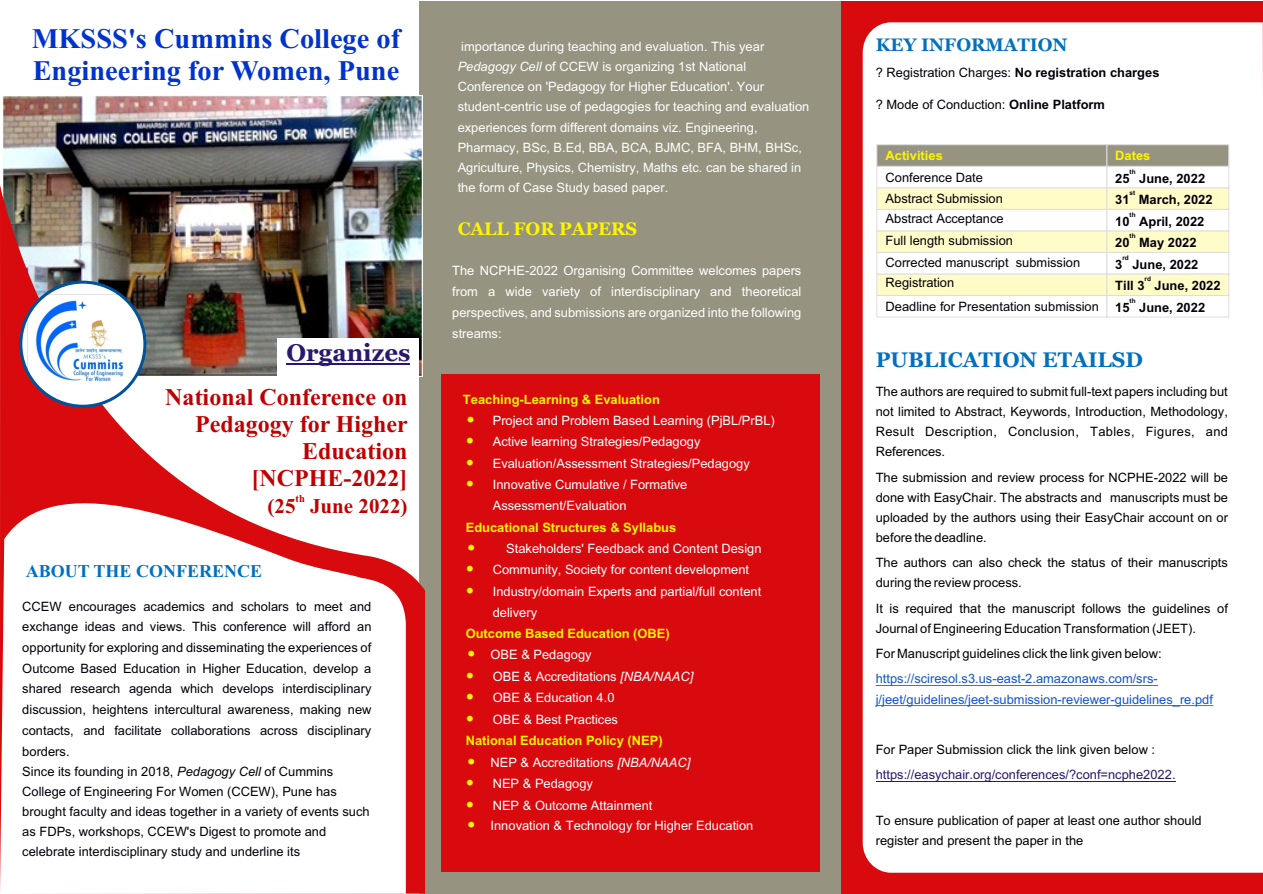
<style>
.page{position:relative;width:1263px;height:894px;background:#fff}
.page>*{position:absolute;margin:0;border:0;box-sizing:border-box;transform-origin:0 0}
.t1{font:700 28.35px/31.5px "Times New Roman";color:#03c}
.t2{font:700 24px/27px "Times New Roman";color:#bf0000;text-align:right}
.t3{font:700 24px "Vani";color:#291770}
.t4{font:700 21px "Vani";color:#0070bf}
.t5{font:700 21px "Times New Roman";color:#bf0000}
.t6{font:18px/20.1px "Utsaah";color:#fff}
.t7{font:18px/20.4px "Utsaah";color:#00000a}
.t8{font:18px/20.1px "Utsaah";color:#000}
.t9{font:700 18px "Utsaah";color:#fff500}
.t10{font:18px/20.1px "Utsaah";color:#1254cc}
.t11{font:700 18px "Utsaah";color:#00000a}
.t12{font:18px "Utsaah";color:#291770}
.t13{font:700 18px "Times New Roman";color:#0070bf}
.t14{font:700 18px "Vani";color:#0070bf}
.t15{font:700 18px "Vani";color:#fff500}
.t16{font:700 10.5px "Times New Roman";color:#bf0000}
.t17{font:700 9px "Utsaah";color:#00000a}
.s1{font-style:italic}
.s2{font-weight:700}
</style>
<div class="page">
<div style="left:419px;top:1px;width:422px;height:893px;background:#969480"></div>
<div style="left:441px;top:375px;width:378px;height:497px;background:#d90a0d"></div>
<div style="left:841px;top:1px;width:422px;height:893px;background:#d90a0d"></div>
<div style="left:863px;top:22px;width:400px;height:851px;background:#fff"></div>
<img style="left:2px;top:95px;width:420px;height:92px">
<img style="left:318px;top:187px;width:107px;height:707px">
<img style="left:0;top:184px;width:318px;height:282px">
<svg style="left:0;top:466px;width:406px;height:428px"></svg>
<hr style="left:876px;top:685px;width:282px;height:1px;background:#1254cc">
<hr style="left:876px;top:705px;width:337px;height:1px;background:#1254cc">
<hr style="left:876px;top:781px;width:300px;height:1px;background:#291770">
<div style="left:876px;top:295px;width:231px;height:22px;background:#fff;border:1px solid #dedede"></div>
<div style="left:876px;top:274px;width:231px;height:22px;background:#fffcc7;border:1px solid #dedede"></div>
<div style="left:876px;top:252px;width:231px;height:22px;background:#fff;border:1px solid #dedede"></div>
<div style="left:876px;top:231px;width:231px;height:22px;background:#fffcc7;border:1px solid #dedede"></div>
<div style="left:876px;top:209px;width:231px;height:22px;background:#fff;border:1px solid #dedede"></div>
<div style="left:876px;top:187px;width:231px;height:23px;background:#fffcc7;border:1px solid #dedede"></div>
<div style="left:876px;top:166px;width:231px;height:22px;background:#fff;border:1px solid #dedede"></div>
<div style="left:876px;top:144px;width:231px;height:23px;background:#969480;border:1px solid #dedede"></div>
<div style="left:1107px;top:295px;width:122px;height:22px;background:#fff;border:1px solid #dedede"></div>
<div style="left:1107px;top:274px;width:122px;height:22px;background:#fffcc7;border:1px solid #dedede"></div>
<div style="left:1107px;top:252px;width:122px;height:22px;background:#fff;border:1px solid #dedede"></div>
<div style="left:1107px;top:231px;width:122px;height:22px;background:#fffcc7;border:1px solid #dedede"></div>
<div style="left:1107px;top:209px;width:122px;height:22px;background:#fff;border:1px solid #dedede"></div>
<div style="left:1107px;top:187px;width:122px;height:23px;background:#fffcc7;border:1px solid #dedede"></div>
<div style="left:1107px;top:166px;width:122px;height:22px;background:#fff;border:1px solid #dedede"></div>
<div style="left:1107px;top:144px;width:122px;height:23px;background:#969480;border:1px solid #dedede"></div>
<svg style="left:21px;top:282px;width:124px;height:124px"></svg>
<img style="left:27px;top:295px;width:106px;height:92px">
<div style="left:19px;top:281px;width:127px;height:127px;border:3px solid #005299;border-radius:50%"></div>
<div style="left:277px;top:338px;width:142px;height:38px;background:#fff"></div>
<hr style="left:286px;top:363px;width:124px;height:1px;background:#291770">
<h1 class="t1" style="left:32px;top:26px;width:370px">MKSSS's Cummins College of<br>Engineering for Women, Pune</h1>
<h2 class="t3" style="left:286px;top:343px;width:125px">Organizes</h2>
<h2 class="t2" style="left:165px;top:386px;width:244px">National Conference on<br>Pedagogy for Higher<br>Education [NCPHE-2022]</h2>
<p class="t16" style="left:296px;top:495px;width:11px">th</p>
<p class="t5" style="left:268px;top:499px;width:142px">(25 June 2022)</p>
<p class="t13" style="left:26px;top:565px;width:238px">ABOUT THE CONFERENCE</p>
<p class="t7" style="left:22px;top:594px;width:351px">CCEW encourages academics and scholars to meet and exchange ideas and views. This conference will afford an opportunity for exploring and disseminating the experiences of Outcome Based Education in Higher Education, develop a shared research agenda which develops interdisciplinary discussion, heightens intercultural awareness, making new contacts, and facilitate collaborations across disciplinary borders.<br>Since its founding in 2018, <span class="s1">Pedagogy Cell</span> of Cummins College of Engineering For Women (CCEW), Pune has brought faculty and ideas together in a variety of events such as FDPs, workshops, CCEW's Digest to promote and celebrate interdisciplinary study and underline its</p>
<p class="t6" style="left:458px;top:35px;width:353px">importance during teaching and evaluation. This year <span class="s1">Pedagogy Cell</span> of CCEW is organizing 1st National Conference on 'Pedagogy for Higher Education'. Your student-centric use of pedagogies for teaching and evaluation experiences form different domains viz. Engineering, Pharmacy, BSc, B.Ed, BBA, BCA, BJMC, BFA, BHM, BHSc, Agriculture, Physics, Chemistry, Maths etc. can be shared in the form of Case Study based paper.</p>
<p class="t15" style="left:458px;top:222px;width:181px">CALL FOR PAPERS</p>
<p class="t6" style="left:452px;top:258px;width:351px;line-height:21px;text-align:justify">The NCPHE-2022 Organising Committee welcomes papers from a wide variety of interdisciplinary and theoretical perspectives, and submissions are organized into the following streams:</p>
<p class="t9" style="left:463px;top:387px;width:198px">Teaching-Learning &amp; Evaluation</p>
<p class="t6" style="left:493px;top:408px;width:284px;line-height:21.3px">Project and Problem Based Learning (PjBL/PrBL)<br>Active learning Strategies/Pedagogy Evaluation/Assessment Strategies/Pedagogy Innovative Cumulative / Formative Assessment/Evaluation</p>
<p class="t6" style="left:493px;top:536px;width:270px;line-height:21.1px;text-indent:13px">Stakeholders' Feedback and Content Design Community, Society for content development Industry/domain Experts and partial/full content delivery</p>
<p class="t6" style="left:491px;top:643px;width:204px;line-height:21.5px">OBE &amp; Pedagogy<br>OBE &amp; Accreditations <span class="s1">[NBA/NAAC]<br></span>OBE &amp; Education 4.0<br>OBE &amp; Best Practices</p>
<p class="t6" style="left:491px;top:750px;width:264px;line-height:21px">NEP &amp; Accreditations <span class="s1">[NBA/NAAC]<br></span>NEP &amp; Pedagogy<br>NEP &amp; Outcome Attainment<br>Innovation &amp; Technology for Higher Education</p>
<p class="t9" style="left:466px;top:515px;width:212px">Educational Structures &amp; Syllabus</p>
<p class="t9" style="left:466px;top:621px;width:206px">Outcome Based Education (OBE)</p>
<p class="t9" style="left:466px;top:729px;width:198px">National Education Policy (NEP)</p>
<p class="t14" style="left:876px;top:37px;width:193px">KEY INFORMATION</p>
<p class="t7" style="left:876px;top:55px;width:285px;line-height:31.8px">? Registration Charges: <span class="s2">No registration charges </span>? Mode of Conduction: <span class="s2">Online Platform</span></p>
<p class="t9" style="left:886px;top:143px;width:59px">Activities</p>
<p class="t7" style="left:886px;top:165px;width:196px;line-height:21.3px">Conference Date<br>Abstract Submission<br>Abstract Acceptance<br>Full length submission<br>Corrected manuscript submission</p>
<p class="t7" style="left:886px;top:268px;width:215px;line-height:24.3px">Registration<br>Deadline for Presentation submission</p>
<p class="t9" style="left:1115px;top:143px;width:37px">Dates</p>
<p class="t17" style="left:1130px;top:165px;width:8px">th</p>
<p class="t11" style="left:1115px;top:166px;width:91px">25 June, 2022</p>
<p class="t17" style="left:1130px;top:187px;width:7px">st</p>
<p class="t11" style="left:1115px;top:188px;width:99px">31 March, 2022</p>
<p class="t17" style="left:1130px;top:208px;width:8px">th</p>
<p class="t11" style="left:1115px;top:209px;width:91px">10 April, 2022</p>
<p class="t17" style="left:1130px;top:230px;width:8px">th</p>
<p class="t11" style="left:1115px;top:230px;width:83px">20 May 2022</p>
<p class="t17" style="left:1122px;top:252px;width:8px">rd</p>
<p class="t11" style="left:1115px;top:252px;width:85px">3 June, 2022</p>
<p class="t17" style="left:1145px;top:273px;width:8px">rd</p>
<p class="t11" style="left:1115px;top:274px;width:107px">Till 3 June, 2022</p>
<p class="t17" style="left:1130px;top:295px;width:8px">th</p>
<p class="t11" style="left:1115px;top:295px;width:91px">15 June, 2022</p>
<p class="t4" style="left:876px;top:351px;width:269px">PUBLICATION ETAILSD</p>
<p class="t8" style="left:876px;top:380px;width:354px;text-align:justify">The authors are required to submit full-text papers including but not limited to Abstract, Keywords, Introduction, Methodology, Result Description, Conclusion, Tables, Figures, and References.</p>
<p class="t8" style="left:876px;top:465px;width:354px;text-align:justify">The submission and review process for NCPHE-2022 will be done with EasyChair. The abstracts and manuscripts must be uploaded by the authors using their EasyChair account on or before the deadline.</p>
<p class="t8" style="left:876px;top:551px;width:354px">The authors can also check the status of their manuscripts during the review process.</p>
<p class="t8" style="left:876px;top:596px;width:354px">It is required that the manuscript follows the guidelines of<br>Journal of Engineering Education Transformation (JEET).</p>
<p class="t8" style="left:876px;top:642px;width:287px">For Manuscript guidelines click the link given below:</p>
<p class="t10" style="left:876px;top:667px;width:339px">https://sciresol.s3.us-east-2.amazonaws.com/srs&shy;j/jeet/guidelines/jeet-submission-reviewer-guidelines_re.pdf</p>
<p class="t8" style="left:876px;top:738px;width:281px">For Paper Submission click the link given below :</p>
<p class="t12" style="left:876px;top:763px;width:301px">https://easychair.org/conferences/?conf=ncphe2022.</p>
<p class="t8" style="left:876px;top:809px;width:327px">To ensure publication of paper at least one author should register and present the paper in the</p>
</div>
